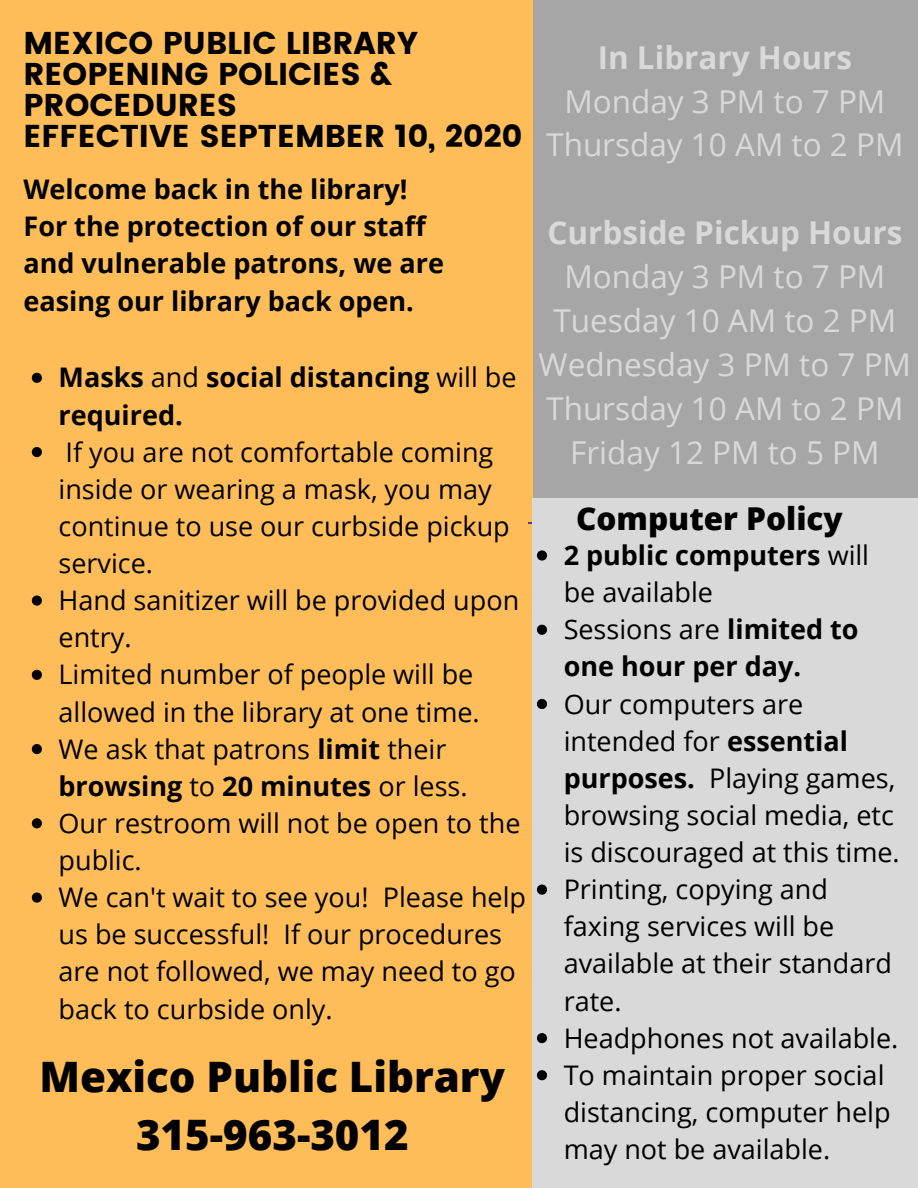
<style>
.page{position:relative;width:918px;height:1188px;background:#a6a6a6}
.page>*{position:absolute;margin:0;border:0;box-sizing:border-box;transform-origin:0 0}
.t1{font:800 42px/58.5px "Open Sans";color:#000;text-align:center}
.t2{font:31.5px/43.8px "Open Sans";color:#d9d9d9;text-align:center}
.t3{font:31.5px/31px "Poppins";color:#000}
.t4{font:700 31.5px "Open Sans";color:#d9d9d9}
.t5{font:800 31.5px "Open Sans";color:#000}
.t6{font:27px/37.2px "Open Sans";color:#000}
.t7{font:700 27px/37.2px "Open Sans";color:#000}
.s1{font-weight:400}
.s2{font-weight:700}
</style>
<div class="page">
<div style="left:0;top:0;width:533px;height:1188px;background:#ffbd59"></div>
<hr style="left:0;top:1187px;width:529px;height:1px;background:#503b9b">
<hr style="left:528px;top:522px;width:390px;height:2px;background:#503b9b">
<div style="left:532px;top:498px;width:386px;height:690px;background:#d9d9d9"></div>
<svg style="left:32px;top:373px;width:10px;height:10px"></svg>
<svg style="left:32px;top:447px;width:10px;height:10px"></svg>
<svg style="left:32px;top:596px;width:10px;height:10px"></svg>
<svg style="left:32px;top:670px;width:10px;height:10px"></svg>
<svg style="left:32px;top:744px;width:10px;height:10px"></svg>
<svg style="left:32px;top:818px;width:10px;height:10px"></svg>
<svg style="left:32px;top:893px;width:10px;height:10px"></svg>
<svg style="left:537px;top:550px;width:10px;height:11px"></svg>
<svg style="left:537px;top:625px;width:10px;height:10px"></svg>
<svg style="left:537px;top:699px;width:10px;height:10px"></svg>
<svg style="left:537px;top:885px;width:10px;height:10px"></svg>
<svg style="left:537px;top:1033px;width:10px;height:10px"></svg>
<svg style="left:537px;top:1070px;width:10px;height:10px"></svg>
<p class="t3" style="left:24px;top:27px;width:500px">MEXICO PUBLIC LIBRARY<br>REOPENING POLICIES &amp;<br>PROCEDURES<br>EFFECTIVE SEPTEMBER 10, 2020</p>
<p class="t7" style="left:24px;top:170px;width:422px">Welcome back in the library!<br>For the protection of our staff and vulnerable patrons, we are easing our library back open.</p>
<p class="t7" style="left:59px;top:358px;width:459px">Masks <span class="s1">and</span> social distancing <span class="s1">will be </span>required.</p>
<p class="t6" style="left:59px;top:433px;width:469px">If you are not comfortable coming inside or wearing a mask, you may continue to use our curbside pickup service.<br>Hand sanitizer will be provided upon entry.<br>Limited number of people will be allowed in the library at one time.<br>We ask that patrons <span class="s2">limit</span> their <span class="s2">browsing</span> to <span class="s2">20 minutes</span> or less.<br>Our restroom will not be open to the public.<br>We can't wait to see you! Please help us be successful! If our procedures are not followed, we may need to go back to curbside only.</p>
<h1 class="t1" style="left:40px;top:1046px;width:467px">Mexico Public Library<br>315-963-3012</h1>
<p class="t4" style="left:598px;top:35px;width:256px">In Library Hours</p>
<p class="t2" style="left:546px;top:78px;width:359px">Monday 3 PM to 7 PM<br>Thursday 10 AM to 2 PM</p>
<p class="t4" style="left:547px;top:211px;width:356px">Curbside Pickup Hours</p>
<p class="t2" style="left:539px;top:254px;width:374px">Monday 3 PM to 7 PM<br>Tuesday 10 AM to 2 PM<br>Wednesday 3 PM to 7 PM<br>Thursday 10 AM to 2 PM<br>Friday 12 PM to 5 PM</p>
<p class="t5" style="left:576px;top:496px;width:268px">Computer Policy</p>
<p class="t7" style="left:564px;top:536px;width:307px">2 public computers <span class="s1">will be available<br>Sessions are</span> limited to one hour per day.</p>
<p class="t6" style="left:564px;top:684px;width:338px">Our computers are intended for <span class="s2">essential purposes.</span> Playing games, browsing social media, etc is discouraged at this time.<br>Printing, copying and faxing services will be available at their standard rate.<br>Headphones not available.<br>To maintain proper social distancing, computer help may not be available.</p>
</div>
